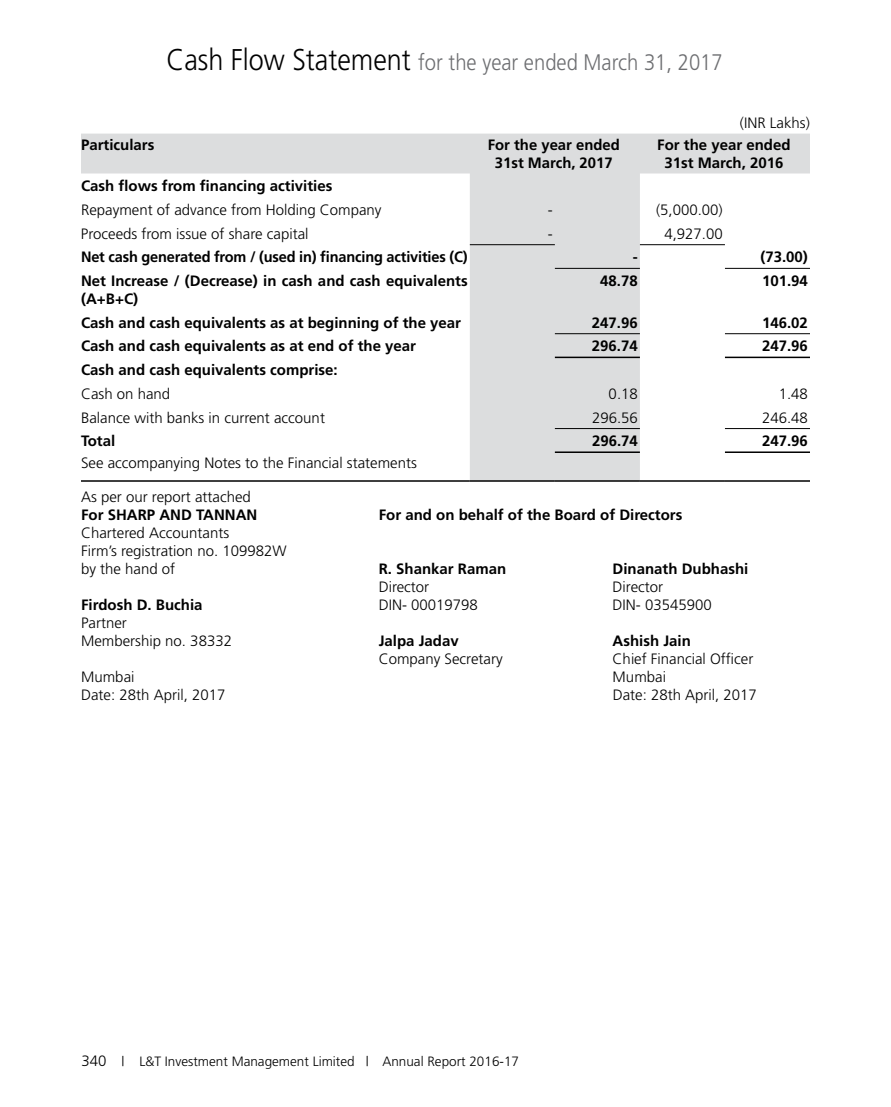
<style>
.page{position:relative;width:891px;height:1107px;background:#fff}
.page>*{position:absolute;margin:0;border:0;box-sizing:border-box;transform-origin:0 0}
.t1{font:300 22.5px "Frutiger";color:#6d6e71;scale:.9 1}
.t2{font:700 15px/18px "Frutiger";color:#000;text-align:center}
.t3{font:300 15px/18px "Frutiger";color:#000}
.t4{font:300 13.5px "Frutiger";color:#000}
.s1{font-size:30px;color:#000}
.s2{font-size:15px}
</style>
<div class="page">
<svg style="left:81px;top:134px;width:729px;height:346px"></svg>
<hr style="left:470px;top:244px;width:85px;height:1px;background:#000">
<hr style="left:640px;top:244px;width:85px;height:1px;background:#000">
<hr style="left:555px;top:268px;width:85px;height:1px;background:#000">
<hr style="left:725px;top:268px;width:85px;height:1px;background:#000">
<hr style="left:555px;top:357px;width:85px;height:1px;background:#000">
<hr style="left:555px;top:333px;width:85px;height:1px;background:#000">
<hr style="left:725px;top:333px;width:85px;height:1px;background:#000">
<hr style="left:725px;top:357px;width:85px;height:1px;background:#000">
<hr style="left:555px;top:451px;width:85px;height:2px;background:#000">
<hr style="left:555px;top:428px;width:85px;height:1px;background:#000">
<hr style="left:725px;top:428px;width:85px;height:1px;background:#000">
<hr style="left:725px;top:451px;width:85px;height:2px;background:#000">
<hr style="left:81px;top:480px;width:389px;height:2px;background:#000">
<hr style="left:470px;top:480px;width:85px;height:2px;background:#000">
<hr style="left:555px;top:480px;width:85px;height:2px;background:#000">
<hr style="left:640px;top:480px;width:85px;height:2px;background:#000">
<hr style="left:725px;top:480px;width:85px;height:2px;background:#000">
<h1 class="t1" style="left:166px;top:49px;width:620px"><span class="s1">Cash Flow Statement</span> for the year ended March 31, 2017</h1>
<p class="t3" style="left:740px;top:113px;width:72px">(INR Lakhs)</p>
<p class="t2" style="left:81px;top:135px;width:75px">Particulars</p>
<p class="t2" style="left:488px;top:135px;width:134px">For the year ended<br>31st March, 2017</p>
<p class="t2" style="left:657px;top:135px;width:135px">For the year ended<br>31st March, 2016</p>
<p class="t2" style="left:81px;top:177px;width:253px">Cash flows from financing activities</p>
<p class="t3" style="left:81px;top:201px;width:302px">Repayment of advance from Holding Company</p>
<p class="t3" style="left:548px;top:201px;width:6px">-</p>
<p class="t3" style="left:656px;top:201px;width:68px">(5,000.00)</p>
<p class="t3" style="left:81px;top:224px;width:229px">Proceeds from issue of share capital</p>
<p class="t3" style="left:548px;top:224px;width:6px">-</p>
<p class="t3" style="left:664px;top:224px;width:60px">4,927.00</p>
<p class="t2" style="left:81px;top:248px;width:388px">Net cash generated from / (used in) financing activities (C)</p>
<p class="t2" style="left:633px;top:248px;width:6px">-</p>
<p class="t2" style="left:760px;top:248px;width:49px">(73.00)</p>
<p class="t2" style="left:81px;top:272px;width:388px;text-align:left">Net Increase / (Decrease) in cash and cash equivalents (A+B+C)</p>
<p class="t2" style="left:600px;top:272px;width:39px">48.78</p>
<p class="t2" style="left:762px;top:272px;width:47px">101.94</p>
<p class="t2" style="left:81px;top:313px;width:382px">Cash and cash equivalents as at beginning of the year</p>
<p class="t2" style="left:592px;top:313px;width:47px">247.96</p>
<p class="t2" style="left:762px;top:313px;width:47px">146.02</p>
<p class="t2" style="left:81px;top:337px;width:337px">Cash and cash equivalents as at end of the year</p>
<p class="t2" style="left:592px;top:337px;width:47px">296.74</p>
<p class="t2" style="left:762px;top:337px;width:47px">247.96</p>
<p class="t2" style="left:81px;top:361px;width:258px">Cash and cash equivalents comprise:</p>
<p class="t3" style="left:81px;top:385px;width:91px">Cash on hand</p>
<p class="t3" style="left:609px;top:385px;width:31px">0.18</p>
<p class="t3" style="left:779px;top:385px;width:31px">1.48</p>
<p class="t3" style="left:81px;top:408px;width:245px">Balance with banks in current account</p>
<p class="t3" style="left:592px;top:408px;width:47px">296.56</p>
<p class="t3" style="left:762px;top:408px;width:47px">246.48</p>
<p class="t2" style="left:81px;top:432px;width:36px">Total</p>
<p class="t2" style="left:592px;top:432px;width:47px">296.74</p>
<p class="t2" style="left:762px;top:432px;width:47px">247.96</p>
<p class="t3" style="left:81px;top:454px;width:337px">See accompanying Notes to the Financial statements</p>
<p class="t3" style="left:81px;top:488px;width:171px">As per our report attached</p>
<p class="t2" style="left:81px;top:506px;width:178px">For SHARP AND TANNAN</p>
<p class="t2" style="left:379px;top:506px;width:305px">For and on behalf of the Board of Directors</p>
<p class="t3" style="left:81px;top:524px;width:207px">Chartered Accountants<br>Firm’s registration no. 109982W by the hand of</p>
<p class="t2" style="left:379px;top:560px;width:129px">R. Shankar Raman</p>
<p class="t2" style="left:613px;top:560px;width:137px">Dinanath Dubhashi</p>
<p class="t3" style="left:379px;top:578px;width:52px">Director</p>
<p class="t3" style="left:613px;top:578px;width:52px">Director</p>
<p class="t2" style="left:81px;top:596px;width:123px">Firdosh D. Buchia</p>
<p class="t3" style="left:379px;top:596px;width:101px">DIN- 00019798</p>
<p class="t3" style="left:613px;top:596px;width:101px">DIN- 03545900</p>
<p class="t3" style="left:81px;top:614px;width:152px">Partner<br>Membership no. 38332</p>
<p class="t2" style="left:379px;top:632px;width:82px">Jalpa Jadav</p>
<p class="t2" style="left:613px;top:632px;width:80px">Ashish Jain</p>
<p class="t3" style="left:379px;top:650px;width:125px">Company Secretary</p>
<p class="t3" style="left:613px;top:650px;width:142px">Chief Financial Officer</p>
<p class="t3" style="left:81px;top:668px;width:55px">Mumbai</p>
<p class="t3" style="left:613px;top:668px;width:55px">Mumbai</p>
<p class="t3" style="left:81px;top:686px;width:146px">Date: 28th April, 2017</p>
<p class="t3" style="left:613px;top:686px;width:146px">Date: 28th April, 2017</p>
<p class="t4" style="left:81px;top:1054px;width:439px"><span class="s2">340</span> | L&amp;T Investment Management Limited | Annual Report 2016-17</p>
</div>
